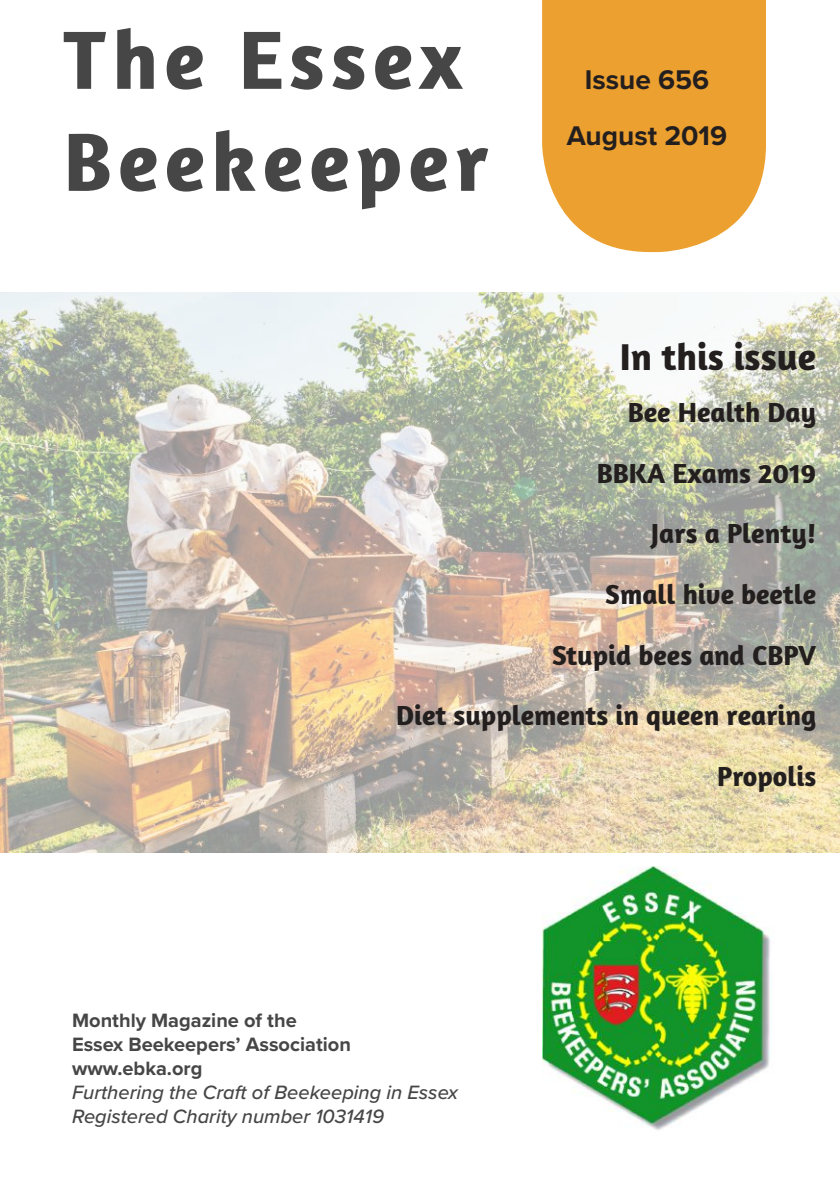
<style>
.page{position:relative;width:840px;height:1191px;background:#fff}
.page>*{position:absolute;margin:0;border:0;box-sizing:border-box;transform-origin:0 0}
.t1{font:700 84px/102px "Amaranth";letter-spacing:.075em;color:#464646}
.t2{font:700 38px "Amaranth";color:#241f1f}
.t3{font:700 28px/60.6px "Amaranth";color:#241f1f;text-align:right}
.t4{font:700 28px/56px "Proxima Nova";color:#241f1f;text-align:center}
.t5{font:italic 500 20px/24px "Proxima Nova";color:#464646}
.t6{font:700 20px/24px "Proxima Nova";color:#464646}
</style>
<div class="page">
<svg style="left:542px;top:0;width:223px;height:252px;background:#eda740"></svg>
<img style="left:542px;top:866px;width:228px;height:264px">
<img style="left:0;top:293px;width:839px;height:559px">
<h1 class="t1" style="left:63px;top:7px;width:426px">The Essex<br>Beekeeper</h1>
<p class="t4" style="left:566px;top:51px;width:162px">Issue 656<br>August 2019</p>
<h2 class="t2" style="left:619px;top:333px;width:198px">In this issue</h2>
<p class="t3" style="left:396px;top:381px;width:421px">Bee Health Day<br>BBKA Exams 2019<br>Jars a Plenty!<br>Small hive beetle<br>Stupid bees and CBPV<br>Diet supplements in queen rearing<br>Propolis</p>
<p class="t6" style="left:72px;top:1007px;width:280px">Monthly Magazine of the<br>Essex Beekeepers’ Association www.ebka.org</p>
<p class="t5" style="left:72px;top:1079px;width:387px">Furthering the Craft of Beekeeping in Essex<br>Registered Charity number 1031419</p>
</div>
